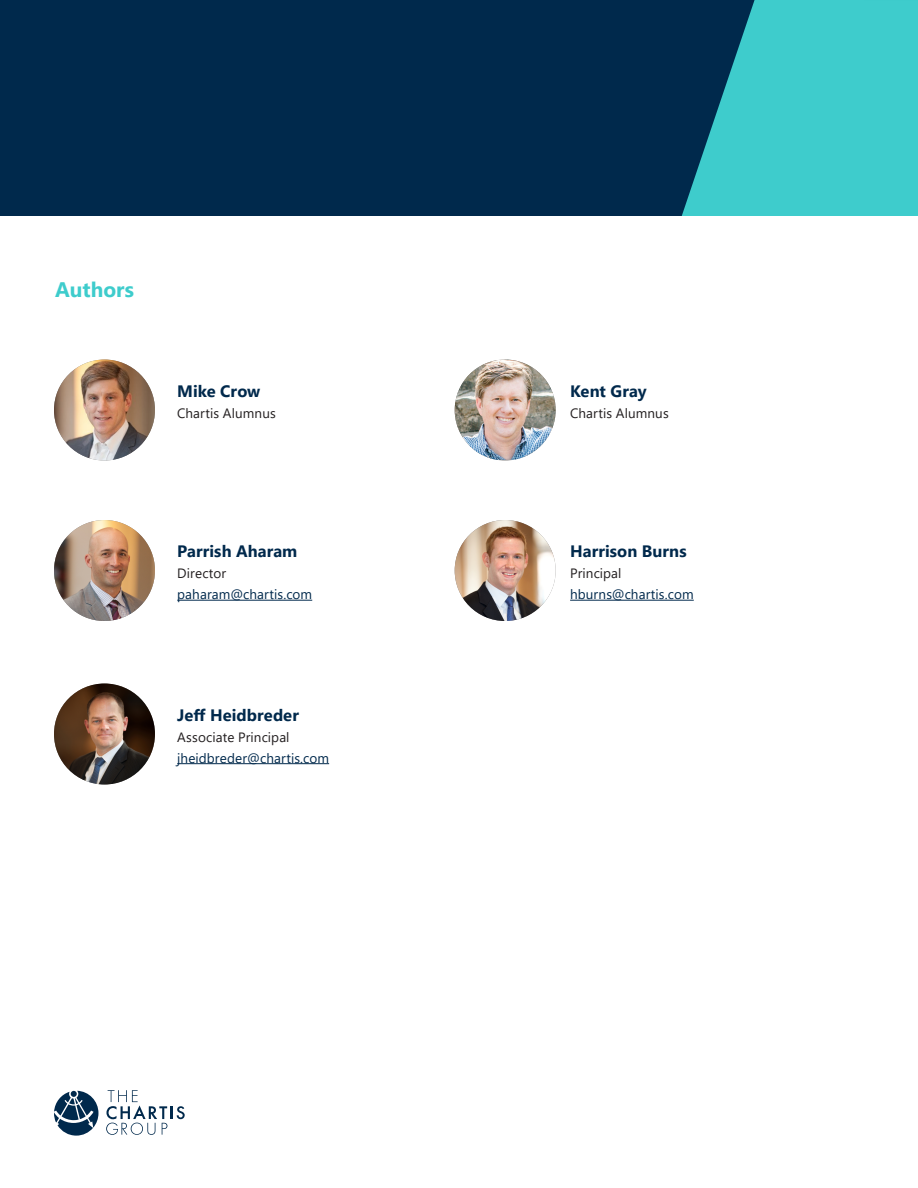
<style>
.page{position:relative;width:918px;height:1188px;background:#fff}
.page>*{position:absolute;margin:0;border:0;box-sizing:border-box;transform-origin:0 0}
.Chartis_-_Callout_2{font:700 21px "Segoe UI";color:#3ecccc}
.Chartis_-_Body{font:700 16.5px "Segoe UI";letter-spacing:.005em;color:#00294c}
.Chartis_-_Body-2{font:13.5px "Segoe UI";letter-spacing:.01em;color:#231f20}
.Chartis_-_Body-3{font:13.5px "Segoe UI";letter-spacing:.01em;color:#00294c}
</style>
<div class="page">
<div style="left:0;top:0;width:918px;height:216px;background:#00294c"></div>
<svg style="left:54px;top:1091px;width:44px;height:45px"></svg>
<svg style="left:106px;top:1090px;width:79px;height:45px"></svg>
<svg style="left:682px;top:0;width:236px;height:216px;fill:#3ecccc"></svg>
<img style="left:54px;top:360px;width:101px;height:101px;border-radius:50px">
<img style="left:54px;top:520px;width:101px;height:101px;border-radius:50px">
<img style="left:54px;top:684px;width:101px;height:100px;border-radius:50px">
<img style="left:455px;top:360px;width:101px;height:100px">
<img style="left:455px;top:520px;width:101px;height:101px;border-radius:50px">
<hr style="left:177px;top:600px;width:135px;height:1px;background:#00294c">
<hr style="left:177px;top:763px;width:152px;height:1px;background:#00294c">
<hr style="left:570px;top:600px;width:124px;height:1px;background:#00294c">
<p class="Chartis_-_Callout_2" style="left:55px;top:270px;width:80px">Authors</p>
<p class="Chartis_-_Body" style="left:177px;top:375px;width:85px">Mike Crow</p>
<p class="Chartis_-_Body-2" style="left:177px;top:400px;width:100px">Chartis Alumnus</p>
<p class="Chartis_-_Body" style="left:177px;top:536px;width:122px">Parrish Aharam</p>
<p class="Chartis_-_Body-2" style="left:177px;top:561px;width:51px">Director</p>
<p class="Chartis_-_Body-3" style="left:177px;top:582px;width:137px">paharam@chartis.com</p>
<p class="Chartis_-_Body" style="left:177px;top:699px;width:123px">Jeff Heidbreder</p>
<p class="Chartis_-_Body-2" style="left:177px;top:724px;width:114px">Associate Principal</p>
<p class="Chartis_-_Body-3" style="left:177px;top:745px;width:153px">jheidbreder@chartis.com</p>
<p class="Chartis_-_Body" style="left:570px;top:375px;width:78px">Kent Gray</p>
<p class="Chartis_-_Body-2" style="left:570px;top:400px;width:100px">Chartis Alumnus</p>
<p class="Chartis_-_Body" style="left:570px;top:536px;width:118px">Harrison Burns</p>
<p class="Chartis_-_Body-2" style="left:570px;top:561px;width:53px">Principal</p>
<p class="Chartis_-_Body-3" style="left:570px;top:582px;width:125px">hburns@chartis.com</p>
</div>
